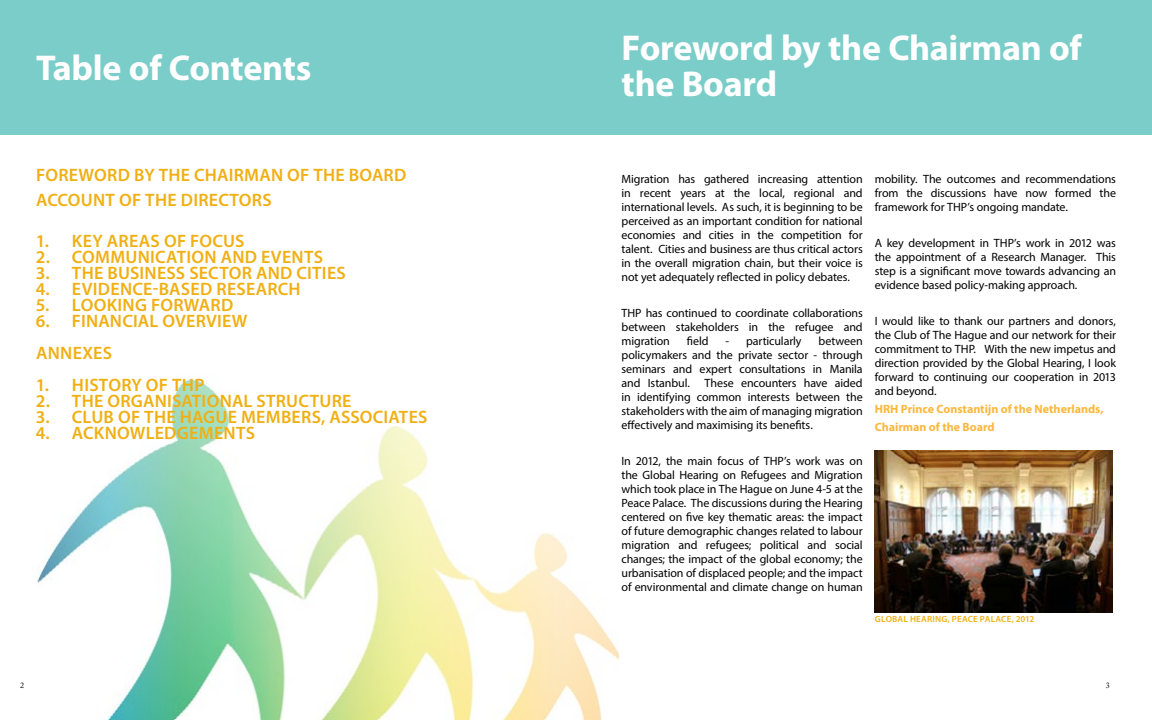
<style>
.page{position:relative;width:1152px;height:720px;background:#fff}
.page>*{position:absolute;margin:0;border:0;box-sizing:border-box;transform-origin:0 0}
.t1{font:700 36px/36px "Myriad Pro";letter-spacing:-.01em;color:#fff}
.t2{font:600 18px/25px "Myriad Pro";letter-spacing:.015em;color:#f0af13}
.t3{font:12px/14px "Myriad Pro";letter-spacing:-.005em;color:#000;text-align:justify}
.t4{font:700 12px/18px "Myriad Pro";color:#fcb73c}
.t5{font:600 9px "Myriad Pro";letter-spacing:.02em;color:#f0af13}
.t6{font:8px "Adobe Caslon Pro";color:#000}
</style>
<div class="page">
<div style="left:0;top:0;width:1152px;height:135px;background:#7acdc8"></div>
<img style="left:875px;top:451px;width:238px;height:161px">
<img style="left:37px;top:379px;width:582px;height:341px">
<h1 class="t1" style="left:36px;top:48px;width:277px">Table of Contents</h1>
<h2 class="t2" style="left:36px;top:162px;width:372px">FOREWORD BY THE CHAIRMAN OF THE BOARD<br>ACCOUNT OF THE DIRECTORS</h2>
<h2 class="t2" style="left:36px;top:228px;width:210px">1. KEY AREAS OF FOCUS</h2>
<h2 class="t2" style="left:36px;top:244px;width:289px">2. COMMUNICATION AND EVENTS</h2>
<h2 class="t2" style="left:36px;top:260px;width:311px">3. THE BUSINESS SECTOR AND CITIES</h2>
<h2 class="t2" style="left:36px;top:276px;width:266px">4. EVIDENCE-BASED RESEARCH</h2>
<h2 class="t2" style="left:36px;top:292px;width:199px">5. LOOKING FORWARD</h2>
<h2 class="t2" style="left:36px;top:304px;width:213px;line-height:32px">6. FINANCIAL OVERVIEW<br>ANNEXES</h2>
<h2 class="t2" style="left:36px;top:372px;width:170px">1. HISTORY OF THP</h2>
<h2 class="t2" style="left:36px;top:388px;width:317px">2. THE ORGANISATIONAL STRUCTURE</h2>
<h2 class="t2" style="left:36px;top:404px;width:393px">3. CLUB OF THE HAGUE MEMBERS, ASSOCIATES</h2>
<h2 class="t2" style="left:36px;top:420px;width:221px">4. ACKNOWLEDGEMENTS</h2>
<h1 class="t1" style="left:622px;top:28px;width:462px">Foreword by the Chairman of the Board</h1>
<p class="t3" style="left:622px;top:171px;width:243px">Migration has gathered increasing attention in recent years at the local, regional and international levels. As such, it is beginning to be perceived as an important condition for national economies and cities in the competition for talent. Cities and business are thus critical actors in the overall migration chain, but their voice is not yet adequately reflected in policy debates.</p>
<p class="t3" style="left:622px;top:305px;width:243px">THP has continued to coordinate collaborations between stakeholders in the refugee and migration</p>
<p class="t3" style="left:687px;top:333px;width:23px">field</p>
<p class="t3" style="left:725px;top:333px;width:78px">- particularly</p>
<p class="t3" style="left:622px;top:333px;width:243px;text-indent:197px">between policymakers and the private sector - through seminars and expert consultations in Manila and Istanbul. These encounters have aided in identifying common interests between the stakeholders with the aim of managing migration effectively and maximising its benefits.</p>
<p class="t3" style="left:622px;top:453px;width:243px">In 2012, the main focus of THP’s work was on the Global Hearing on Refugees and Migration which took place in The Hague on June 4-5 at the Peace Palace. The discussions during the Hearing centered on five key thematic areas: the impact of future demographic changes related to labour migration and refugees; political and social changes; the impact of the global economy; the urbanisation of displaced people; and the impact of environmental and climate change on human</p>
<p class="t3" style="left:875px;top:171px;width:243px">mobility. The outcomes and recommendations from the discussions have now formed the framework for THP’s ongoing mandate.</p>
<p class="t3" style="left:875px;top:235px;width:243px">A key development in THP’s work in 2012 was the appointment of a Research Manager. This step is a significant move towards advancing an evidence based policy-making approach.</p>
<p class="t3" style="left:875px;top:314px;width:243px">I would like to thank our partners and donors, the Club of The Hague and our network for their commitment to THP. With the new impetus and direction provided by the Global Hearing, I look forward to continuing our cooperation in 2013 and beyond.</p>
<p class="t4" style="left:875px;top:399px;width:230px">HRH Prince Constantijn of the Netherlands,<br>Chairman of the Board</p>
<p class="t5" style="left:875px;top:613px;width:161px">GLOBAL HEARING, PEACE PALACE, 2012</p>
<p class="t6" style="left:20px;top:681px;width:5px">2</p>
<p class="t6" style="left:1106px;top:681px;width:5px">3</p>
</div>
